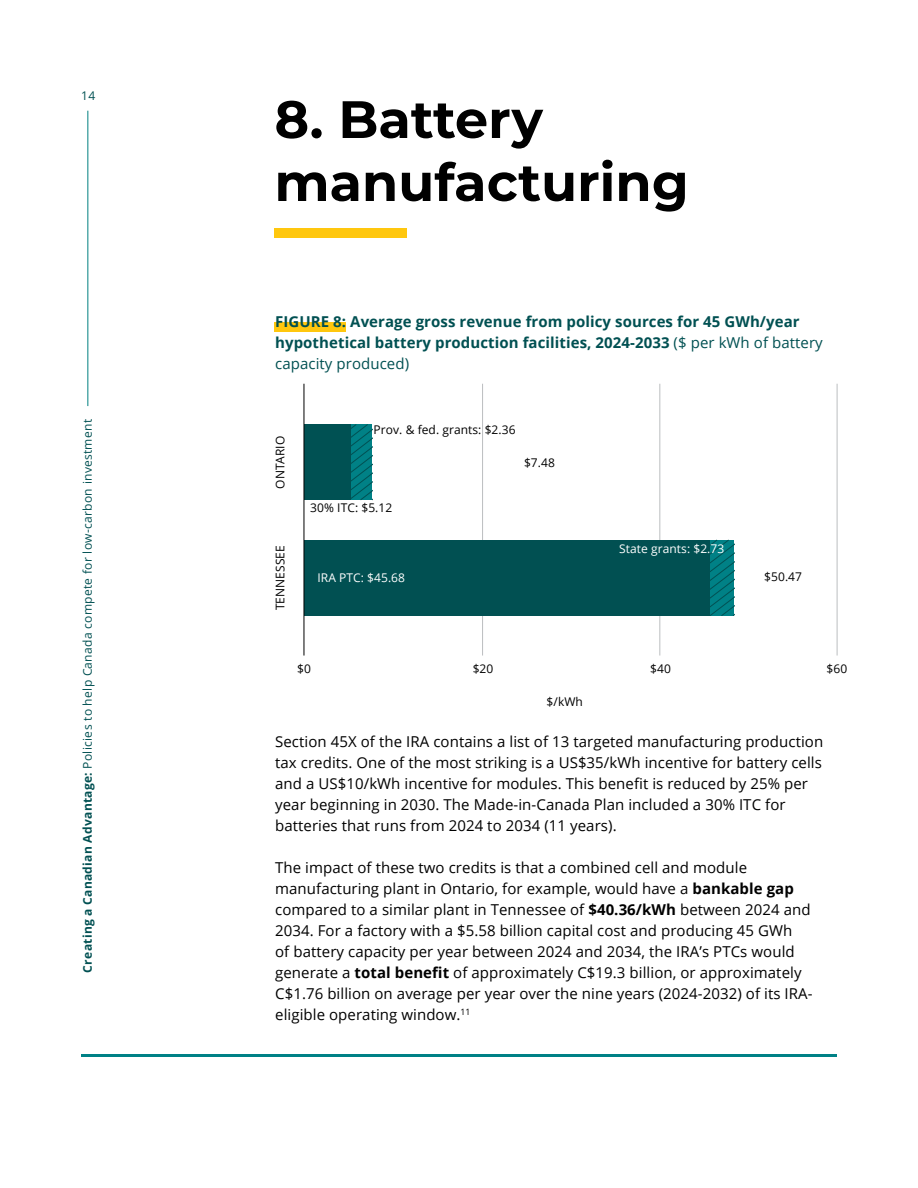
<style>
.page{position:relative;width:918px;height:1188px;background:#fff}
.page>*{position:absolute;margin:0;border:0;box-sizing:border-box;transform-origin:0 0}
.t1{font:700 52.5px/63px "Montserrat";color:#000}
.t2{font:15px/21px "Open Sans";letter-spacing:.005em;color:#000}
.t3{font:700 15px/21px "Open Sans";letter-spacing:.005em;color:#015052}
.t4{font:12px "Open Sans";letter-spacing:.025em;color:#015052}
.t5{font:12px "Open Sans";letter-spacing:.005em;color:#000}
.t6{font:12px "Open Sans";letter-spacing:.005em;color:#fff}
.s1{font-weight:700}
.s2{font-weight:400}
</style>
<div class="page">
<hr style="left:87px;top:111px;width:1px;height:295px;background:#008080">
<hr style="left:81px;top:1054px;width:756px;height:2px;background:#008186">
<div style="left:274px;top:322px;width:72px;height:10px;background:#ffc70e"></div>
<svg style="left:350px;top:424px;width:22px;height:76px;background:#00787c"></svg>
<div style="left:274px;top:228px;width:133px;height:10px;background:#ffc70e"></div>
<hr style="left:482px;top:384px;width:1px;height:272px;background:#bcbec0">
<hr style="left:659px;top:384px;width:1px;height:272px;background:#bcbec0">
<hr style="left:837px;top:384px;width:1px;height:272px;background:#bcbec0">
<div style="left:304px;top:540px;width:406px;height:76px;background:#015052"></div>
<div style="left:304px;top:424px;width:46px;height:76px;background:#005153"></div>
<svg style="left:710px;top:540px;width:24px;height:76px;background:#007a7e"></svg>
<hr style="left:304px;top:384px;width:1px;height:272px;background:#000">
<p class="t4" style="left:81px;top:88px;width:16px">14</p>
<p class="t4" style="left:79px;top:973px;width:555px;rotate:-90deg"><span class="s1">Creating a Canadian Advantage:</span> Policies to help Canada compete for low-carbon investment</p>
<h1 class="t1" style="left:274px;top:85px;width:416px">8. Battery manufacturing</h1>
<p class="t3" style="left:275px;top:311px;width:549px">FIGURE 8: Average gross revenue from policy sources for 45 GWh/year hypothetical battery production facilities, 2024-2033 <span class="s2">($ per kWh of battery capacity produced)</span></p>
<p class="t5" style="left:272px;top:489px;width:55px;rotate:-90deg">ONTARIO</p>
<p class="t5" style="left:272px;top:610px;width:67px;rotate:-90deg">TENNESSEE</p>
<p class="t5" style="left:374px;top:421px;width:143px">Prov. &amp; fed. grants: $2.36</p>
<p class="t5" style="left:524px;top:454px;width:32px">$7.48</p>
<p class="t5" style="left:310px;top:500px;width:84px">30% ITC: $5.12</p>
<p class="t6" style="left:317px;top:570px;width:89px">IRA PTC: $45.68</p>
<p class="t5" style="left:297px;top:661px;width:15px">$0</p>
<p class="t5" style="left:473px;top:661px;width:22px">$20</p>
<p class="t5" style="left:547px;top:693px;width:38px">$/kWh</p>
<p class="t6" style="left:619px;top:540px;width:107px">State grants: $2.73</p>
<p class="t5" style="left:764px;top:569px;width:39px">$50.47</p>
<p class="t5" style="left:650px;top:661px;width:22px">$40</p>
<p class="t5" style="left:827px;top:661px;width:22px">$60</p>
<p class="t2" style="left:275px;top:731px;width:550px">Section 45X of the IRA contains a list of 13 targeted manufacturing production tax credits. One of the most striking is a US$35/kWh incentive for battery cells and a US$10/kWh incentive for modules. This benefit is reduced by 25% per year beginning in 2030. The Made-in-Canada Plan included a 30% ITC for batteries that runs from 2024 to 2034 (11 years).</p>
<p class="t2" style="left:275px;top:857px;width:539px">The impact of these two credits is that a combined cell and module manufacturing plant in Ontario, for example, would have a <span class="s1">bankable gap </span>compared to a similar plant in Tennessee of <span class="s1">$40.36/kWh</span> between 2024 and 2034. For a factory with a $5.58 billion capital cost and producing 45 GWh<br>of battery capacity per year between 2024 and 2034, the IRA’s PTCs would generate a <span class="s1">total benefit</span> of approximately C$19.3 billion, or approximately C$1.76 billion on average per year over the nine years (2024-2032) of its IRA&shy;eligible operating window.<sup>11</sup></p>
</div>
